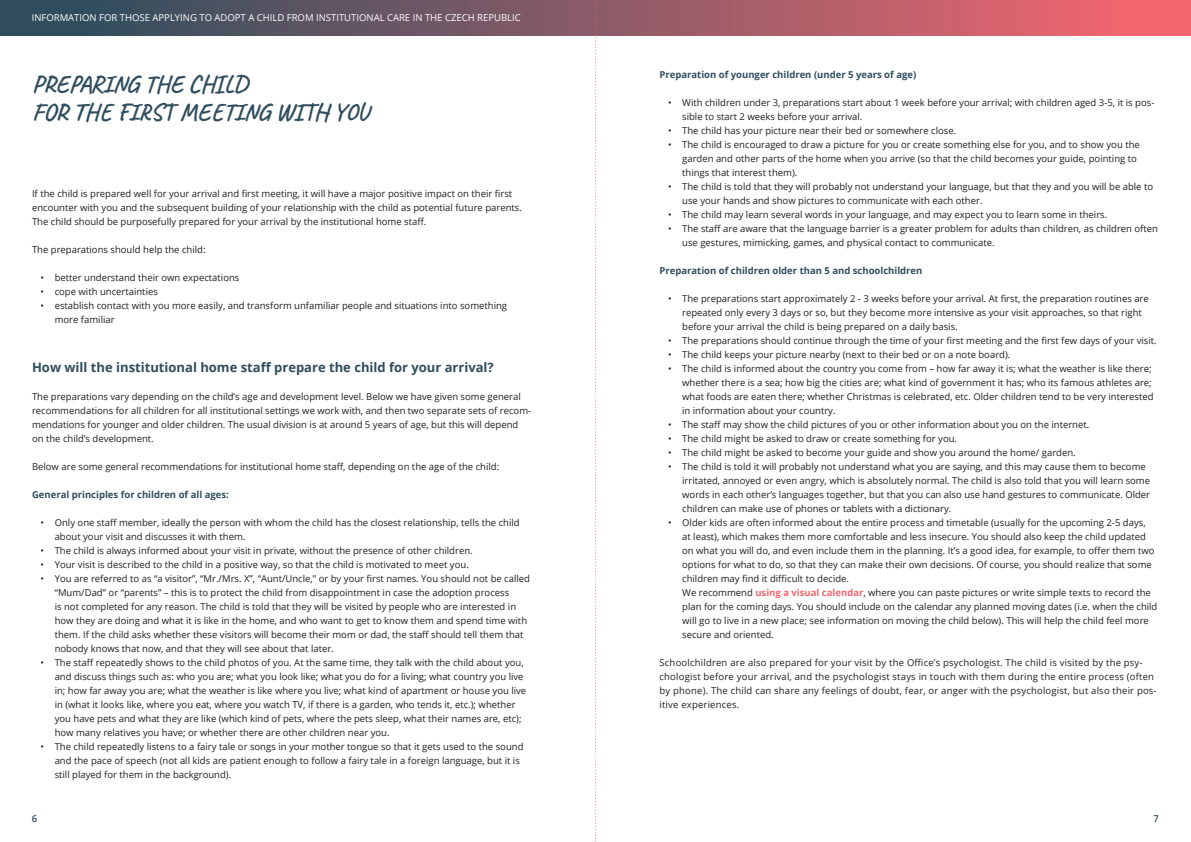
<style>
.page{position:relative;width:1191px;height:842px;background:#fff}
.page>*{position:absolute;margin:0;border:0;box-sizing:border-box;transform-origin:0 0}
.Kapitola{font:700 24px/28px "Caveat";color:#2f4d5e}
.podkapitola{font:700 13px "Open Sans";color:#2f4d5e}
.body_9_5pt{font:9.5px/14px "Open Sans";color:#231f20}
.body_9_5pt-2{font:9.5px/14px "Open Sans";letter-spacing:.02em;color:#231f20}
.body_9_5pt_Bold{font:700 9.5px "Open Sans";color:#2f4d5e}
.t1{font:9.5px "Open Sans";color:#fff}
.t2{font:600 9.5px "Open Sans";color:#2f4d5e}
.s1{font-weight:700;color:#f1666f}
</style>
<div class="page">
<div style="left:0;top:0;width:1191px;height:35px;background:linear-gradient(to right,#244d5e,#f76871)"></div>
<svg style="left:595px;top:0;width:1px;height:842px"></svg>
<p class="t1" style="left:32px;top:11px;width:490px">INFORMATION FOR THOSE APPLYING TO ADOPT A CHILD FROM INSTITUTIONAL CARE IN THE CZECH REPUBLIC</p>
<p class="Kapitola" style="left:32px;top:70px;width:338px">PREPARING THE CHILD<br>FOR THE FIRST MEETING WITH YOU</p>
<p class="body_9_5pt" style="left:32px;top:186px;width:491px">If the child is prepared well for your arrival and first meeting, it will have a major positive impact on their first encounter with you and the subsequent building of your relationship with the child as potential future parents.<br>The child should be purposefully prepared for your arrival by the institutional home staff.</p>
<p class="body_9_5pt" style="left:32px;top:242px;width:175px">The preparations should help the child:</p>
<p class="body_9_5pt" style="left:41px;top:270px;width:200px">• better understand their own expectations</p>
<p class="body_9_5pt" style="left:41px;top:284px;width:119px">• cope with uncertainties</p>
<p class="body_9_5pt" style="left:55px;top:298px;width:454px;text-indent:-14px">• establish contact with you more easily, and transform unfamiliar people and situations into something more familiar</p>
<p class="podkapitola" style="left:32px;top:358px;width:463px">How will the institutional home staff prepare the child for your arrival?</p>
<p class="body_9_5pt" style="left:32px;top:389px;width:501px">The preparations vary depending on the child’s age and development level. Below we have given some general recommendations for all children for all institutional settings we work with, and then two separate sets of recom&shy;mendations for younger and older children. The usual division is at around 5 years of age, but this will depend on the child’s development.</p>
<p class="body_9_5pt" style="left:32px;top:459px;width:469px">Below are some general recommendations for institutional home staff, depending on the age of the child:</p>
<p class="body_9_5pt_Bold" style="left:32px;top:488px;width:198px">General principles for children of all ages:</p>
<p class="body_9_5pt" style="left:55px;top:515px;width:466px;text-indent:-14px">• Only one staff member, ideally the person with whom the child has the closest relationship, tells the child about your visit and discusses it with them.</p>
<p class="body_9_5pt" style="left:41px;top:543px;width:434px">• The child is always informed about your visit in private, without the presence of other children.</p>
<p class="body_9_5pt" style="left:41px;top:557px;width:430px">• Your visit is described to the child in a positive way, so that the child is motivated to meet you.</p>
<p class="body_9_5pt" style="left:55px;top:571px;width:477px;text-indent:-14px">• You are referred to as “a visitor”, “Mr./Mrs. X”, “Aunt/Uncle,” or by your first names. You should not be called “Mum/Dad” or “parents” – this is to protect the child from disappointment in case the adoption process<br>is not completed for any reason. The child is told that they will be visited by people who are interested in how they are doing and what it is like in the home, and who want to get to know them and spend time with them. If the child asks whether these visitors will become their mom or dad, the staff should tell them that nobody knows that now, and that they will see about that later.</p>
<p class="body_9_5pt" style="left:55px;top:655px;width:473px;text-indent:-14px">• The staff repeatedly shows to the child photos of you. At the same time, they talk with the child about you, and discuss things such as: who you are; what you look like; what you do for a living; what country you live in; how far away you are; what the weather is like where you live; what kind of apartment or house you live in (what it looks like, where you eat, where you watch TV, if there is a garden, who tends it, etc.); whether you have pets and what they are like (which kind of pets, where the pets sleep, what their names are, etc); how many relatives you have; or whether there are other children near you.</p>
<p class="body_9_5pt" style="left:55px;top:739px;width:470px;text-indent:-14px">• The child repeatedly listens to a fairy tale or songs in your mother tongue so that it gets used to the sound and the pace of speech (not all kids are patient enough to follow a fairy tale in a foreign language, but it is still played for them in the background).</p>
<p class="body_9_5pt_Bold" style="left:659px;top:68px;width:258px">Preparation of younger children (under 5 years of age)</p>
<p class="body_9_5pt" style="left:682px;top:95px;width:474px;text-indent:-14px">• With children under 3, preparations start about 1 week before your arrival; with children aged 3-5, it is pos&shy;sible to start 2 weeks before your arrival.</p>
<p class="body_9_5pt" style="left:668px;top:123px;width:290px">• The child has your picture near their bed or somewhere close.</p>
<p class="body_9_5pt" style="left:682px;top:137px;width:459px;text-indent:-14px">• The child is encouraged to draw a picture for you or create something else for you, and to show you the garden and other parts of the home when you arrive (so that the child becomes your guide, pointing to things that interest them).</p>
<p class="body_9_5pt" style="left:682px;top:179px;width:472px;text-indent:-14px">• The child is told that they will probably not understand your language, but that they and you will be able to use your hands and show pictures to communicate with each other.</p>
<p class="body_9_5pt" style="left:668px;top:207px;width:441px">• The child may learn several words in your language, and may expect you to learn some in theirs.</p>
<p class="body_9_5pt" style="left:682px;top:221px;width:477px;text-indent:-14px">• The staff are aware that the language barrier is a greater problem for adults than children, as children often use gestures, mimicking, games, and physical contact to communicate.</p>
<p class="body_9_5pt_Bold" style="left:659px;top:264px;width:264px">Preparation of children older than 5 and schoolchildren</p>
<p class="body_9_5pt" style="left:682px;top:291px;width:468px;text-indent:-14px">• The preparations start approximately 2 - 3 weeks before your arrival. At first, the preparation routines are repeated only every 3 days or so, but they become more intensive as your visit approaches, so that right before your arrival the child is being prepared on a daily basis.</p>
<p class="body_9_5pt" style="left:668px;top:333px;width:490px">• The preparations should continue through the time of your first meeting and the first few days of your visit.</p>
<p class="body_9_5pt" style="left:668px;top:347px;width:344px">• The child keeps your picture nearby (next to their bed or on a note board).</p>
<p class="body_9_5pt" style="left:682px;top:361px;width:473px;text-indent:-14px">• The child is informed about the country you come from – how far away it is; what the weather is like there; whether there is a sea; how big the cities are; what kind of government it has; who its famous athletes are; what foods are eaten there; whether Christmas is celebrated, etc. Older children tend to be very interested in information about your country.</p>
<p class="body_9_5pt" style="left:668px;top:417px;width:423px">• The staff may show the child pictures of you or other information about you on the internet.</p>
<p class="body_9_5pt" style="left:668px;top:431px;width:291px">• The child might be asked to draw or create something for you.</p>
<p class="body_9_5pt" style="left:668px;top:445px;width:409px">• The child might be asked to become your guide and show you around the home/ garden.</p>
<p class="body_9_5pt" style="left:682px;top:459px;width:469px;text-indent:-14px">• The child is told it will probably not understand what you are saying, and this may cause them to become irritated, annoyed or even angry, which is absolutely normal. The child is also told that you will learn some words in each other’s languages together, but that you can also use hand gestures to communicate. Older children can make use of phones or tablets with a dictionary.</p>
<p class="body_9_5pt" style="left:682px;top:515px;width:477px;text-indent:-14px">• Older kids are often informed about the entire process and timetable (usually for the upcoming 2-5 days,<br>at least), which makes them more comfortable and less insecure. You should also keep the child updated on what you will do, and even include them in the planning. It’s a good idea, for example, to offer them two options for what to do, so that they can make their own decisions. Of course, you should realize that some children may find it difficult to decide.<br>We recommend <span class="s1">using a visual calendar</span>, where you can paste pictures or write simple texts to record the plan for the coming days. You should include on the calendar any planned moving dates (i.e. when the child will go to live in a new place; see information on moving the child below). This will help the child feel more secure and oriented.</p>
<p class="body_9_5pt-2" style="left:659px;top:655px;width:498px">Schoolchildren are also prepared for your visit by the Office’s psychologist. The child is visited by the psy&shy;chologist before your arrival, and the psychologist stays in touch with them during the entire process (often by phone). The child can share any feelings of doubt, fear, or anger with the psychologist, but also their pos&shy;itive experiences.</p>
<p class="t2" style="left:32px;top:812px;width:7px">6</p>
<p class="t2" style="left:1153px;top:812px;width:7px">7</p>
</div>
